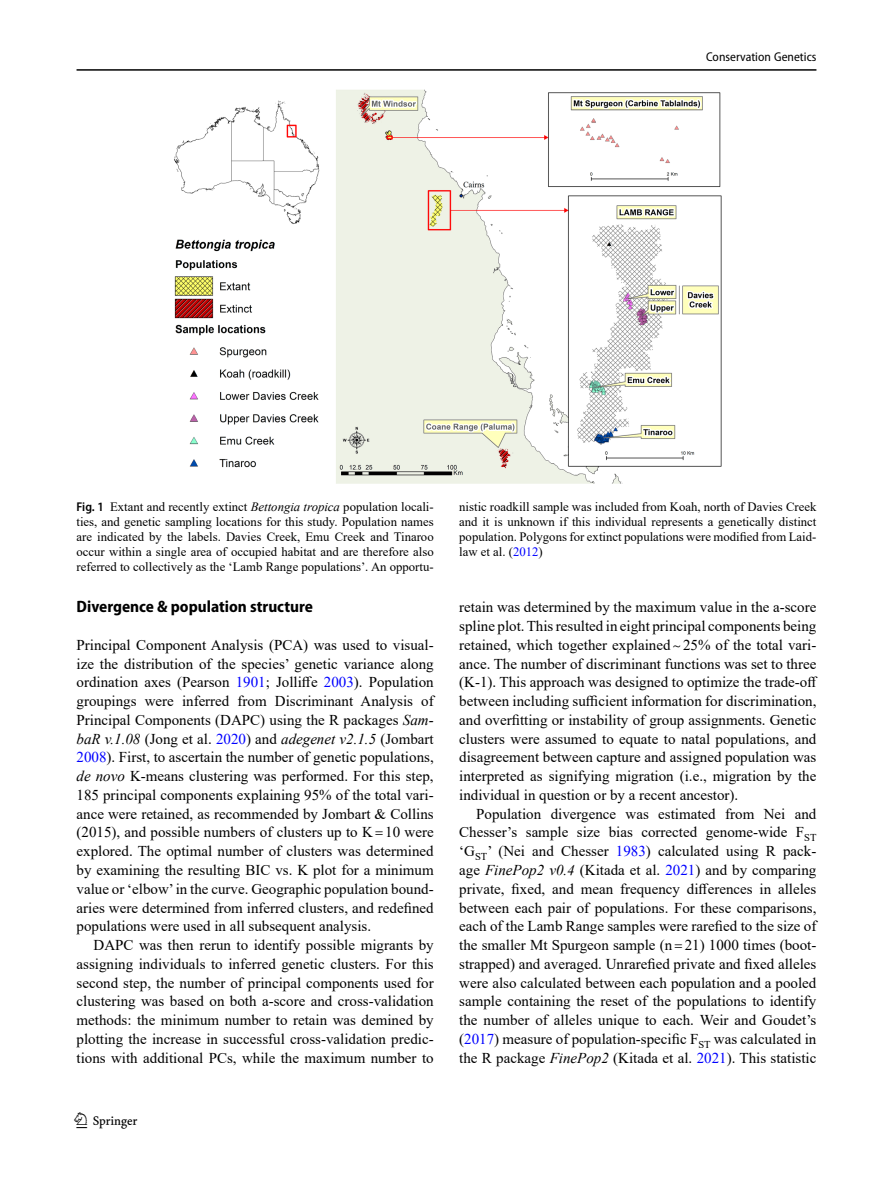
<style>
.page{position:relative;width:893px;height:1187px;background:#fff}
.page>*{position:absolute;margin:0;border:0;box-sizing:border-box;transform-origin:0 0}
.t1{font:22.5px "Springnew";color:#000}
.Head_2{font:700 semi-condensed 16.5px "Myriad Pro";color:#000}
.Body_Text_Indent{font:15px/18.8px "Times New Roman";color:#000;text-align:justify}
.Body_Text{font:15px/18.8px "Times New Roman";color:#000;text-align:justify}
.Figure_Caption{font:12.75px/15px "Times New Roman";color:#000;text-align:justify}
.t2{font:semi-condensed 12.75px "Myriad Pro";color:#000}
.s1{font-family:"Myriad Pro";font-weight:600;font-stretch:semi-condensed}
.s2{font-style:italic}
.s3{color:#00f}
.s4{font-family:"Minion Pro"}
</style>
<div class="page">
<hr style="left:77px;top:69px;width:739px;height:2px;background:#000">
<img style="left:174px;top:89px;width:548px;height:395px">
<p class="t2" style="left:706px;top:49px;width:112px">Conservation Genetics</p>
<p class="Figure_Caption" style="left:77px;top:499px;width:359px"><span class="s1">Fig. 1</span> Extant and recently extinct <span class="s2">Bettongia tropica</span> population locali&shy;ties, and genetic sampling locations for this study. Population names are indicated by the labels. Davies Creek, Emu Creek and Tinaroo occur within a single area of occupied habitat and are therefore also referred to collectively as the ‘Lamb Range populations’. An opportu-</p>
<p class="Figure_Caption" style="left:459px;top:499px;width:359px">nistic roadkill sample was included from Koah, north of Davies Creek and it is unknown if this individual represents a genetically distinct population. Polygons for extinct populations were modified from Laid&shy;law et al. (<span class="s3">2012</span>)</p>
<p class="Head_2" style="left:77px;top:597px;width:238px">Divergence &amp; population structure</p>
<p class="Body_Text" style="left:77px;top:635px;width:359px">Principal Component Analysis (PCA) was used to visual&shy;ize the distribution of the species’ genetic variance along ordination axes (Pearson <span class="s3">1901</span>; Jolliffe <span class="s3">2003</span>). Population groupings were inferred from Discriminant Analysis of Principal Components (DAPC) using the R packages <span class="s2">Sam&shy;baR v.1.08</span> (Jong et al. <span class="s3">2020</span>) and <span class="s2">adegenet v2.1.5</span> (Jombart <span class="s3">2008</span>). First, to ascertain the number of genetic populations, <span class="s2">de novo</span> K-means clustering was performed. For this step, 185 principal components explaining 95% of the total vari&shy;ance were retained, as recommended by Jombart &amp; Collins (2015), and possible numbers of clusters up to K<span class="s4">=</span>10 were explored. The optimal number of clusters was determined by examining the resulting BIC vs. K plot for a minimum value or ‘elbow’ in the curve. Geographic population bound&shy;aries were determined from inferred clusters, and redefined populations were used in all subsequent analysis.</p>
<p class="Body_Text_Indent" style="left:77px;top:935px;width:359px;text-indent:17px">DAPC was then rerun to identify possible migrants by assigning individuals to inferred genetic clusters. For this second step, the number of principal components used for clustering was based on both a-score and cross-validation methods: the minimum number to retain was demined by plotting the increase in successful cross-validation predic&shy;tions with additional PCs, while the maximum number to</p>
<h1 class="t1" style="left:77px;top:1107px;width:63px">1 3</h1>
<p class="Body_Text_Indent" style="left:459px;top:597px;width:360px">retain was determined by the maximum value in the a-score spline plot. This resulted in eight principal components being retained, which together explained<span class="s4">~</span>25% of the total vari&shy;ance. The number of discriminant functions was set to three (K-1). This approach was designed to optimize the trade-off between including sufficient information for discrimination, and overfitting or instability of group assignments. Genetic clusters were assumed to equate to natal populations, and disagreement between capture and assigned population was interpreted as signifying migration (i.e., migration by the individual in question or by a recent ancestor).</p>
<p class="Body_Text_Indent" style="left:459px;top:803px;width:359px;text-indent:17px">Population divergence was estimated from Nei and Chesser’s sample size bias corrected genome-wide F<sub>ST </sub>‘G<sub>ST</sub>’ (Nei and Chesser <span class="s3">1983</span>) calculated using R pack&shy;age <span class="s2">FinePop2 v0.4</span> (Kitada et al. <span class="s3">2021</span>) and by comparing private, fixed, and mean frequency differences in alleles between each pair of populations. For these comparisons, each of the Lamb Range samples were rarefied to the size of the smaller Mt Spurgeon sample (n<span class="s4">=</span>21) 1000 times (boot&shy;strapped) and averaged. Unrarefied private and fixed alleles were also calculated between each population and a pooled sample containing the reset of the populations to identify the number of alleles unique to each. Weir and Goudet’s (<span class="s3">2017</span>) measure of population-specific F<sub>ST</sub> was calculated in the R package <span class="s2">FinePop2</span> (Kitada et al. <span class="s3">2021</span>). This statistic</p>
</div>
